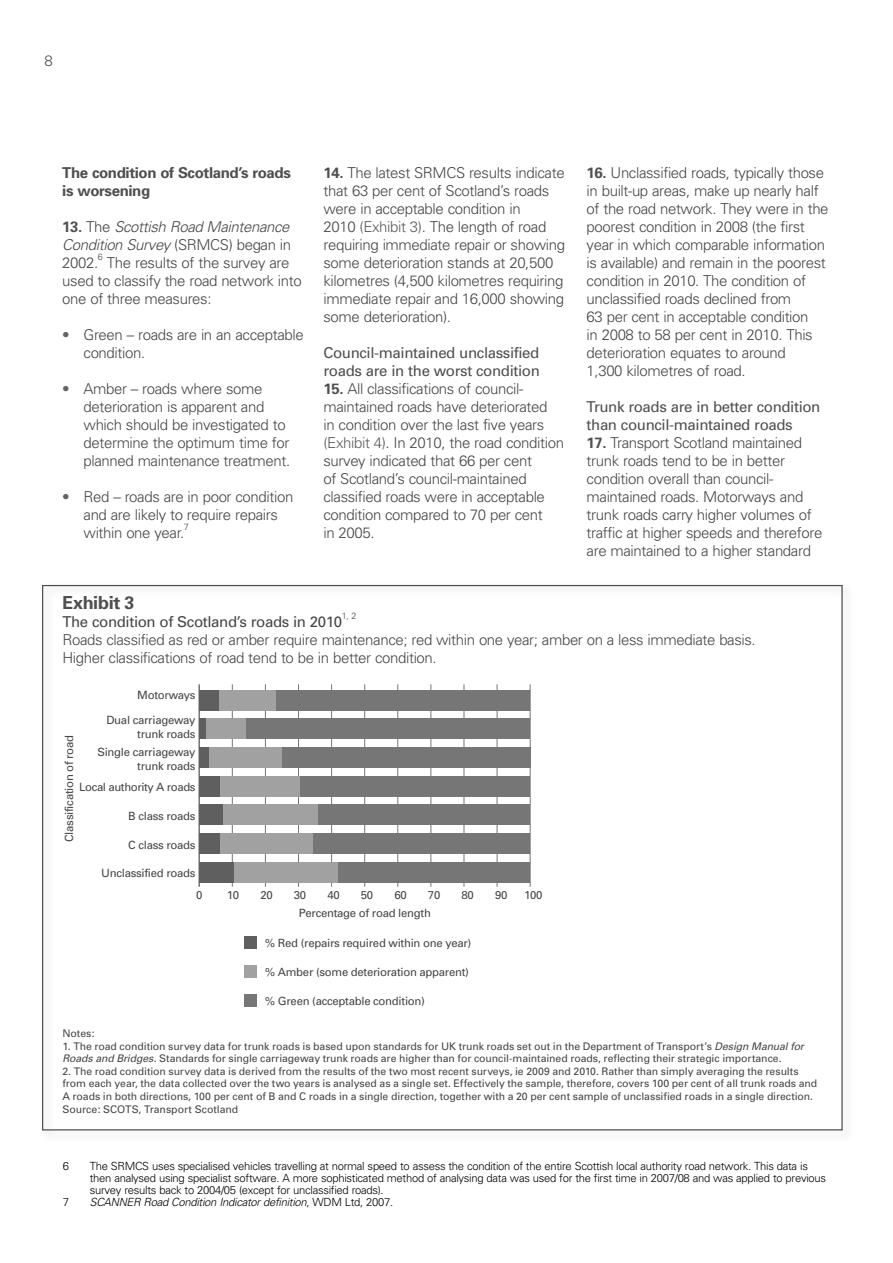
<style>
.page{position:relative;width:893px;height:1263px;background:#fff}
.page>*{position:absolute;margin:0;border:0;box-sizing:border-box;transform-origin:0 0}
.Exhibit_-_Heading_3{font:700 18px "Univers";letter-spacing:-.02em;color:#4f4f4f}
.Paragraph{font:300 15px/18px "Univers";letter-spacing:-.025em;color:#464646}
.Paragraph_-_bullet{font:300 15px/18px "Univers";letter-spacing:-.025em;color:#464646}
.Exhibit_-_Heading_4{font:300 15px/18px "Univers";letter-spacing:-.025em;color:#464646}
.Heading_4{font:15px/18px "Univers";letter-spacing:-.025em;color:#4f4f4f}
.Paragraph-2{font:italic 300 15px/18px "Univers";letter-spacing:-.025em;color:#464646;text-align:justify}
.Heading_3{font:700 15px/18px "Univers";letter-spacing:-.025em;color:#4f4f4f}
.Exhibit_-_Heading_4-2{font:15px "Univers";letter-spacing:-.025em;color:#464646}
.Folio{font:300 15px "Univers";color:#4f4f4f}
.t1{font:11.4px/13.6px "Univers";letter-spacing:-.025em;color:#464646;text-align:right}
.Footnote{font:300 11.25px/12px "Univers";letter-spacing:-.025em;color:#000}
.Footnote-2{font:italic 300 11.25px "Univers";letter-spacing:-.025em;color:#000}
.Source{font:10.5px/12.6px "Univers";letter-spacing:-.005em;color:#464646}
.Exhibit_-_Heading_4-3{font:300 9px "Univers";color:#464646}
.Paragraph-3{font:300 9px "Univers";color:#464646}
.Paragraph_-_bullet-2{font:300 9px "Univers";color:#464646}
.s1{font-weight:700;font-style:normal;color:#4f4f4f}
.s2{font-style:normal}
.s3{color:#646464}
.s4{font-weight:700;color:#4f4f4f}
.s5{color:#595959}
.s6{font-style:italic}
</style>
<div class="page">
<div style="left:244px;top:936px;width:13px;height:13px;background:#5f5f5f"></div>
<div style="left:244px;top:965px;width:13px;height:13px;background:#a1a1a1"></div>
<div style="left:244px;top:994px;width:13px;height:13px;background:#767676"></div>
<hr style="left:198px;top:684px;width:2px;height:203px;background:#757575">
<hr style="left:232px;top:684px;width:1px;height:203px;background:#757575">
<hr style="left:265px;top:684px;width:1px;height:203px;background:#757575">
<hr style="left:298px;top:684px;width:1px;height:203px;background:#757575">
<hr style="left:331px;top:684px;width:1px;height:203px;background:#757575">
<hr style="left:364px;top:684px;width:1px;height:203px;background:#757575">
<hr style="left:397px;top:684px;width:1px;height:203px;background:#757575">
<hr style="left:430px;top:684px;width:1px;height:203px;background:#757575">
<hr style="left:464px;top:684px;width:1px;height:203px;background:#757575">
<hr style="left:497px;top:684px;width:1px;height:203px;background:#757575">
<hr style="left:530px;top:684px;width:1px;height:203px;background:#757575">
<div style="left:338px;top:862px;width:192px;height:20px;background:#767676"></div>
<div style="left:313px;top:833px;width:217px;height:21px;background:#767676"></div>
<div style="left:318px;top:804px;width:212px;height:21px;background:#767676"></div>
<div style="left:299px;top:776px;width:231px;height:20px;background:#767676"></div>
<div style="left:282px;top:747px;width:248px;height:21px;background:#767676"></div>
<div style="left:246px;top:718px;width:284px;height:21px;background:#767676"></div>
<div style="left:275px;top:690px;width:255px;height:20px;background:#767676"></div>
<div style="left:233px;top:862px;width:105px;height:20px;background:#a1a1a1"></div>
<div style="left:220px;top:833px;width:93px;height:21px;background:#a1a1a1"></div>
<div style="left:223px;top:804px;width:95px;height:21px;background:#a1a1a1"></div>
<div style="left:219px;top:776px;width:80px;height:20px;background:#a1a1a1"></div>
<div style="left:209px;top:747px;width:73px;height:21px;background:#a1a1a1"></div>
<div style="left:206px;top:718px;width:40px;height:21px;background:#a1a1a1"></div>
<div style="left:219px;top:690px;width:56px;height:20px;background:#a1a1a1"></div>
<div style="left:199px;top:862px;width:34px;height:20px;background:#5f5f5f"></div>
<div style="left:199px;top:833px;width:21px;height:21px;background:#5f5f5f"></div>
<div style="left:199px;top:804px;width:24px;height:21px;background:#5f5f5f"></div>
<div style="left:199px;top:776px;width:20px;height:20px;background:#5f5f5f"></div>
<div style="left:199px;top:747px;width:10px;height:21px;background:#5f5f5f"></div>
<div style="left:199px;top:718px;width:7px;height:21px;background:#5f5f5f"></div>
<div style="left:199px;top:690px;width:20px;height:20px;background:#5f5f5f"></div>
<p class="Folio" style="left:45px;top:52px;width:10px">8</p>
<p class="Heading_3" style="left:62px;top:163px;width:230px">The condition of Scotland’s roads is worsening</p>
<p class="Paragraph-2" style="left:62px;top:217px;width:230px"><span class="s1">13.</span> <span class="s2">The</span> Scottish Road Maintenance Condition Survey <span class="s2">(SRMCS) began in 2002.</span></p>
<p class="Paragraph-3" style="left:98px;top:252px;width:7px">6</p>
<p class="Paragraph" style="left:62px;top:253px;width:241px;text-indent:45px">The results of the survey are used to classify the road network into one of three measures:</p>
<p class="Paragraph_-_bullet" style="left:84px;top:325px;width:222px;text-indent:-21px"><span class="s3">•</span> Green – roads are in an acceptable condition.</p>
<p class="Paragraph_-_bullet" style="left:84px;top:379px;width:208px;text-indent:-21px"><span class="s3">•</span> Amber – roads where some deterioration is apparent and which should be investigated to determine the optimum time for planned maintenance treatment.</p>
<p class="Paragraph_-_bullet" style="left:84px;top:487px;width:211px;text-indent:-21px"><span class="s3">•</span> Red – roads are in poor condition and are likely to require repairs within one year.</p>
<p class="Paragraph_-_bullet-2" style="left:184px;top:522px;width:7px">7</p>
<p class="Paragraph" style="left:323px;top:163px;width:243px"><span class="s4">14.</span> The latest SRMCS results indicate that 63 per cent of Scotland’s roads were in acceptable condition in<br>2010 <span class="s5">(Exhibit 3)</span>. The length of road requiring immediate repair or showing some deterioration stands at 20,500 kilometres (4,500 kilometres requiring immediate repair and 16,000 showing some deterioration).</p>
<p class="Heading_4" style="left:323px;top:344px;width:218px">Council-maintained unclassified roads are in the worst condition</p>
<p class="Paragraph" style="left:323px;top:379px;width:242px"><span class="s4">15.</span> All classifications of council&shy;maintained roads have deteriorated<br>in condition over the last five years <span class="s5">(Exhibit 4)</span>. In 2010, the road condition survey indicated that 66 per cent<br>of Scotland’s council-maintained classified roads were in acceptable condition compared to 70 per cent<br>in 2005.</p>
<p class="Paragraph" style="left:587px;top:163px;width:244px"><span class="s4">16.</span> Unclassified roads, typically those in built-up areas, make up nearly half of the road network. They were in the poorest condition in 2008 (the first year in which comparable information is available) and remain in the poorest condition in 2010. The condition of unclassified roads declined from<br>63 per cent in acceptable condition<br>in 2008 to 58 per cent in 2010. This deterioration equates to around<br>1,300 kilometres of road.</p>
<p class="Heading_4" style="left:587px;top:398px;width:235px">Trunk roads are in better condition than council-maintained roads</p>
<p class="Paragraph" style="left:587px;top:433px;width:237px"><span class="s4">17.</span> Transport Scotland maintained trunk roads tend to be in better condition overall than council&shy;maintained roads. Motorways and trunk roads carry higher volumes of traffic at higher speeds and therefore are maintained to a higher standard</p>
<p class="Exhibit_-_Heading_3" style="left:62px;top:592px;width:74px">Exhibit 3</p>
<p class="Exhibit_-_Heading_4-2" style="left:62px;top:613px;width:281px">The condition of Scotland’s roads in 2010</p>
<p class="Exhibit_-_Heading_4-3" style="left:342px;top:611px;width:16px">1, 2</p>
<p class="Exhibit_-_Heading_4" style="left:62px;top:631px;width:695px">Roads classified as red or amber require maintenance; red within one year; amber on a less immediate basis.<br>Higher classifications of road tend to be in better condition.</p>
<p class="t1" style="left:137px;top:688px;width:60px">Motorways</p>
<p class="t1" style="left:106px;top:714px;width:91px">Dual carriageway trunk roads</p>
<p class="t1" style="left:97px;top:745px;width:100px">Single carriageway trunk roads</p>
<p class="t1" style="left:79px;top:780px;width:118px">Local authority A roads</p>
<p class="t1" style="left:128px;top:809px;width:69px">B class roads</p>
<p class="t1" style="left:128px;top:838px;width:69px">C class roads</p>
<p class="t1" style="left:101px;top:867px;width:96px">Unclassified roads</p>
<p class="t1" style="left:63px;top:842px;width:109px;rotate:-90deg">Classification of road</p>
<p class="t1" style="left:196px;top:888px;width:8px">0</p>
<p class="t1" style="left:227px;top:888px;width:14px">10</p>
<p class="t1" style="left:394px;top:888px;width:14px">60</p>
<p class="t1" style="left:428px;top:888px;width:14px">70</p>
<p class="t1" style="left:461px;top:888px;width:14px">80</p>
<p class="t1" style="left:495px;top:888px;width:14px">90</p>
<p class="t1" style="left:524px;top:888px;width:20px">100</p>
<p class="t1" style="left:260px;top:888px;width:14px">20</p>
<p class="t1" style="left:294px;top:888px;width:14px">30</p>
<p class="t1" style="left:327px;top:888px;width:14px">40</p>
<p class="t1" style="left:361px;top:888px;width:14px">50</p>
<p class="t1" style="left:299px;top:906px;width:134px">Percentage of road length</p>
<p class="t1" style="left:265px;top:936px;width:208px">% Red (repairs required within one year)</p>
<p class="t1" style="left:265px;top:965px;width:205px">% Amber (some deterioration apparent)</p>
<p class="t1" style="left:265px;top:994px;width:161px">% Green (acceptable condition)</p>
<p class="Source" style="left:62px;top:1027px;width:34px">Notes:</p>
<p class="Source" style="left:62px;top:1040px;width:743px">1. The road condition survey data for trunk roads is based upon standards for UK trunk roads set out in the Department of Transport’s <span class="s6">Design Manual for<br>Roads and Bridges</span>. Standards for single carriageway trunk roads are higher than for council-maintained roads, reflecting their strategic importance.</p>
<p class="Source" style="left:62px;top:1065px;width:756px">2. The road condition survey data is derived from the results of the two most recent surveys, ie 2009 and 2010. Rather than simply averaging the results from each year, the data collected over the two years is analysed as a single set. Effectively the sample, therefore, covers 100 per cent of all trunk roads and<br>A roads in both directions, 100 per cent of B and C roads in a single direction, together with a 20 per cent sample of unclassified roads in a single direction.</p>
<p class="Source" style="left:62px;top:1103px;width:177px">Source: SCOTS, Transport Scotland</p>
<p class="Footnote" style="left:63px;top:1159px;width:8px">6</p>
<p class="Footnote" style="left:90px;top:1159px;width:738px">The SRMCS uses specialised vehicles travelling at normal speed to assess the condition of the entire Scottish local authority road network. This data is then analysed using specialist software. A more sophisticated method of analysing data was used for the first time in 2007/08 and was applied to previous survey results back to 2004/05 (except for unclassified roads).</p>
<p class="Footnote" style="left:63px;top:1195px;width:8px">7</p>
<p class="Footnote-2" style="left:90px;top:1195px;width:305px">SCANNER Road Condition Indicator definition<span class="s2">, WDM Ltd, 2007.</span></p>
</div>
